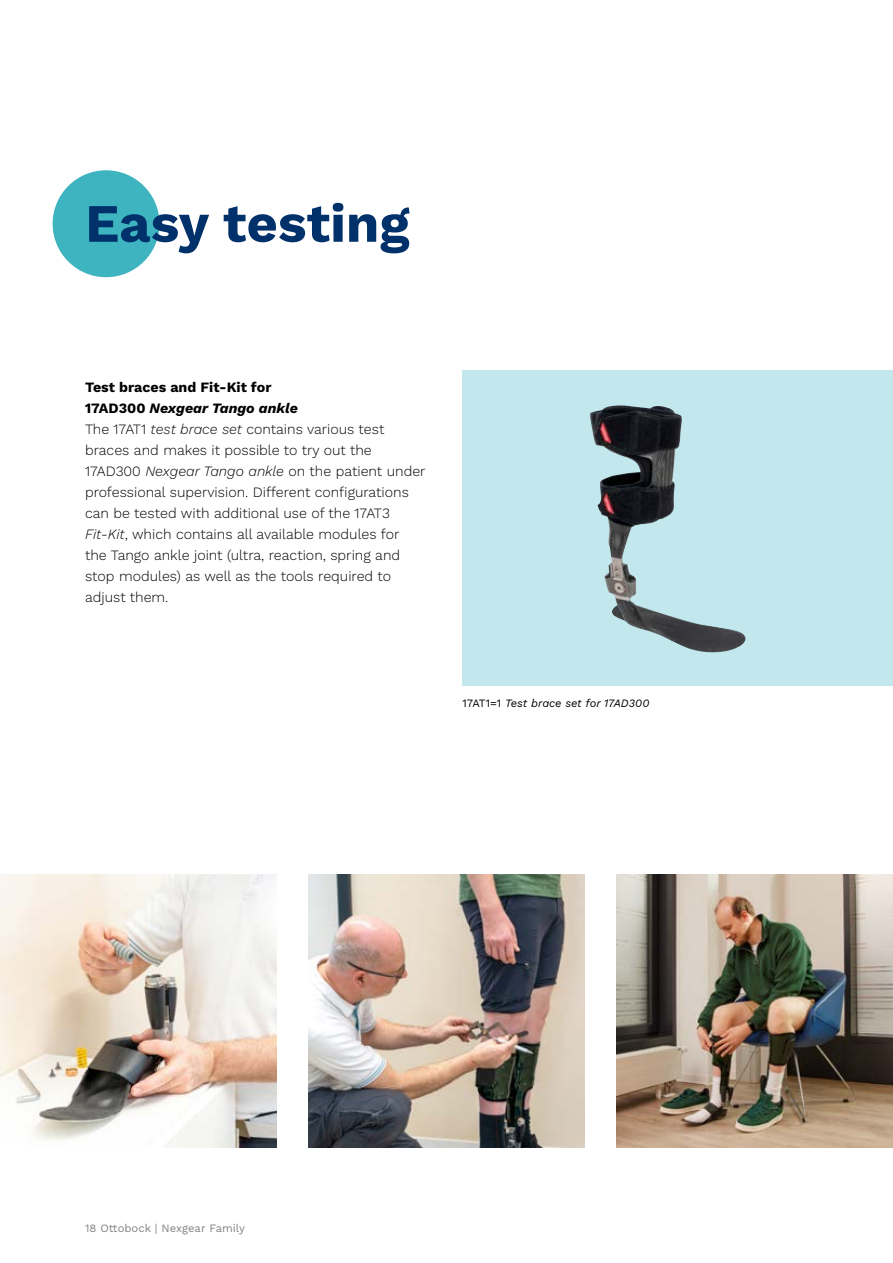
<style>
.page{position:relative;width:893px;height:1263px;background:#fff}
.page>*{position:absolute;margin:0;border:0;box-sizing:border-box;transform-origin:0 0}
.t1{font:700 54px "Work Sans";color:#00316a}
.t2{font:300 14.25px/21px "Work Sans";color:#000}
.t3{font:italic 11.25px "Work Sans";color:#000}
.t4{font:11.25px "Work Sans";letter-spacing:.005em;color:#808285}
.s1{font-weight:700}
.s2{font-weight:700;font-style:italic}
.s3{font-style:italic}
.s4{font-style:normal}
</style>
<div class="page">
<div style="left:462px;top:371px;width:431px;height:315px;background:#c2e7ec"></div>
<img style="left:590px;top:405px;width:155px;height:248px">
<div style="left:53px;top:170px;width:107px;height:107px;background:#3fb4c1;border-radius:50%"></div>
<img style="left:0;top:875px;width:276px;height:273px">
<img style="left:308px;top:875px;width:277px;height:273px">
<img style="left:617px;top:875px;width:276px;height:273px">
<h1 class="t1" style="left:85px;top:182px;width:326px">Easy testing</h1>
<p class="t2" style="left:85px;top:376px;width:342px"><span class="s1">Test braces and Fit-Kit for<br>17AD300</span> <span class="s2">Nexgear Tango ankle<br></span>The 17AT1 <span class="s3">test brace set</span> contains various test braces and makes it possible to try out the 17AD300 <span class="s3">Nexgear Tango ankle</span> on the patient under professional supervision. Different configurations can be tested with additional use of the 17AT3<br><span class="s3">Fit-Kit</span>, which contains all available modules for<br>the Tango ankle joint (ultra, reaction, spring and stop modules) as well as the tools required to adjust them.</p>
<p class="t3" style="left:462px;top:694px;width:188px"><span class="s4">17AT1=1</span> Test brace set for 17AD300</p>
<p class="t4" style="left:85px;top:1219px;width:161px">18 Ottobock | Nexgear Family</p>
</div>
